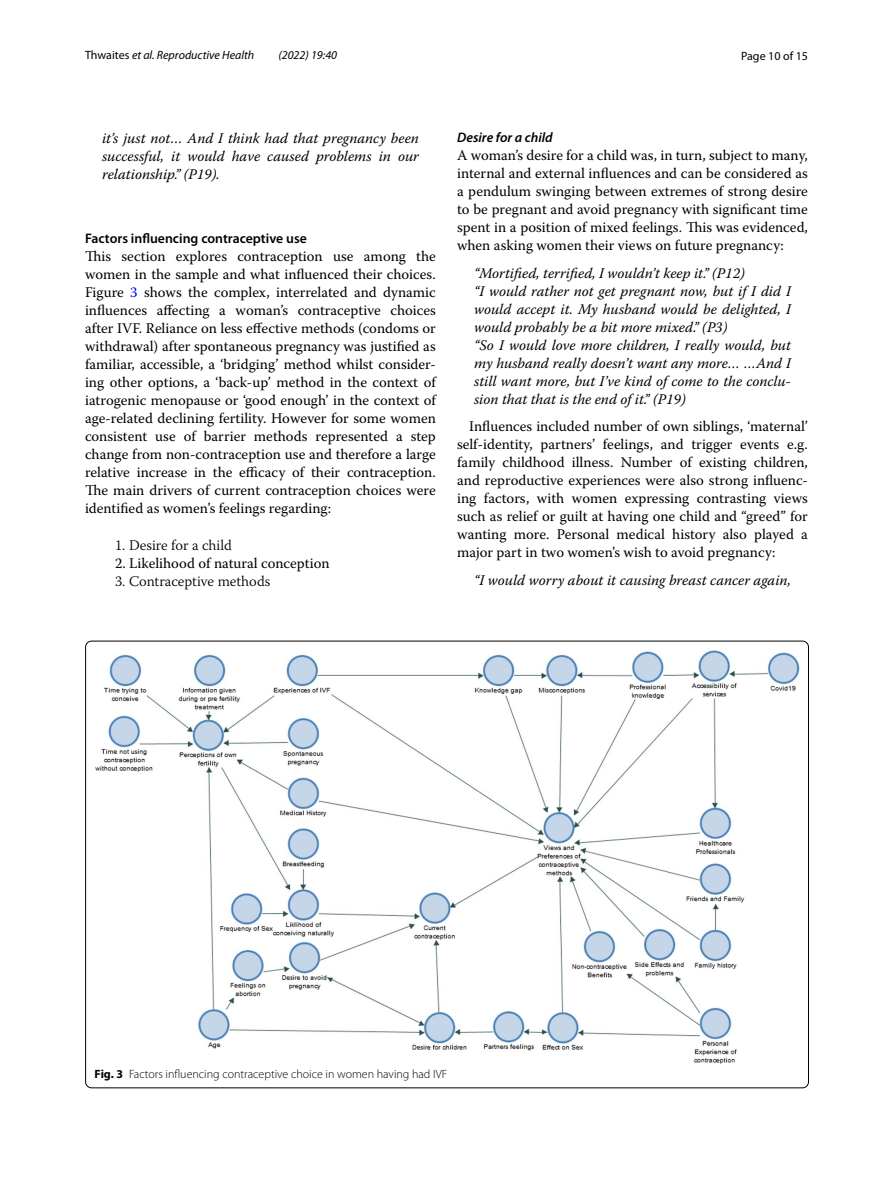
<style>
.page{position:relative;width:893px;height:1187px;background:#fff}
.page>*{position:absolute;margin:0;border:0;box-sizing:border-box;transform-origin:0 0}
.t1{font:14.7px/18px "Warnock Pro";color:#000;text-align:justify}
.t2{font:italic 14.7px/18px "Warnock Pro";color:#000;text-align:justify}
.t3{font:300 14.7px "Warnock Pro";color:#000}
.t4{font:600 13.8px "Myriad Pro";color:#000}
.t5{font:italic 600 13.8px "Myriad Pro";color:#000}
.t6{font:300 12px "Myriad Pro";color:#000}
.t7{font:italic 12px "Myriad Pro";color:#000}
.t8{font:12px "Myriad Pro";color:#000}
.s1{font-style:normal}
.s2{color:#00f}
.s3{font-weight:700}
</style>
<div class="page">
<img style="left:95px;top:650px;width:704px;height:413px">
<p class="t7" style="left:85px;top:48px;width:171px"><span class="s1">Thwaites</span> et al. Reproductive Health</p>
<p class="t7" style="left:278px;top:48px;width:60px">(2022) 19:40</p>
<p class="t8" style="left:741px;top:48px;width:68px">Page 10 of 15</p>
<p class="t2" style="left:102px;top:128px;width:318px">it’s just not… And I think had that pregnancy been successful, it would have caused problems in our relationship.” (P19).</p>
<p class="t4" style="left:85px;top:229px;width:223px">Factors influencing contraceptive use</p>
<p class="t1" style="left:85px;top:247px;width:352px">This section explores contraception use among the women in the sample and what influenced their choices.<br>Figure <span class="s2">3</span> shows the complex, interrelated and dynamic influences affecting a woman’s contraceptive choices after IVF. Reliance on less effective methods (condoms or withdrawal) after spontaneous pregnancy was justified as familiar, accessible, a ‘bridging’ method whilst consider&shy;ing other options, a ‘back-up’ method in the context of iatrogenic menopause or ‘good enough’ in the context of age-related declining fertility. However for some women consistent use of barrier methods represented a step change from non-contraception use and therefore a large relative increase in the efficacy of their contraception.<br>The main drivers of current contraception choices were identified as women’s feelings regarding:</p>
<p class="t3" style="left:115px;top:536px;width:118px">1. Desire for a child</p>
<p class="t1" style="left:115px;top:553px;width:216px">2. Likelihood of natural conception</p>
<p class="t3" style="left:115px;top:572px;width:157px">3. Contraceptive methods</p>
<p class="t5" style="left:457px;top:129px;width:97px">Desire for a child</p>
<p class="t1" style="left:457px;top:146px;width:352px">A woman’s desire for a child was, in turn, subject to many, internal and external influences and can be considered as a pendulum swinging between extremes of strong desire to be pregnant and avoid pregnancy with significant time spent in a position of mixed feelings. This was evidenced, when asking women their views on future pregnancy:</p>
<p class="t2" style="left:474px;top:263px;width:318px;text-align:left">“Mortified, terrified, I wouldn’t keep it.” (P12)<br>“I would rather not get pregnant now, but if I did I would accept it. My husband would be delighted, I would probably be a bit more mixed.” (P3)<br>“So I would love more children, I really would, but my husband really doesn’t want any more… …And I still want more, but I’ve kind of come to the conclu&shy;sion that that is the end of it.” (P19)</p>
<p class="t1" style="left:457px;top:417px;width:352px;text-indent:12px">Influences included number of own siblings, ‘maternal’ self-identity, partners’ feelings, and trigger events e.g. family childhood illness. Number of existing children, and reproductive experiences were also strong influenc&shy;ing factors, with women expressing contrasting views such as relief or guilt at having one child and “greed” for wanting more. Personal medical history also played a major part in two women’s wish to avoid pregnancy:</p>
<p class="t2" style="left:474px;top:570px;width:318px">“I would worry about it causing breast cancer again,</p>
<p class="t6" style="left:95px;top:1067px;width:354px"><span class="s3">Fig. 3</span> Factors influencing contraceptive choice in women having had IVF</p>
</div>
